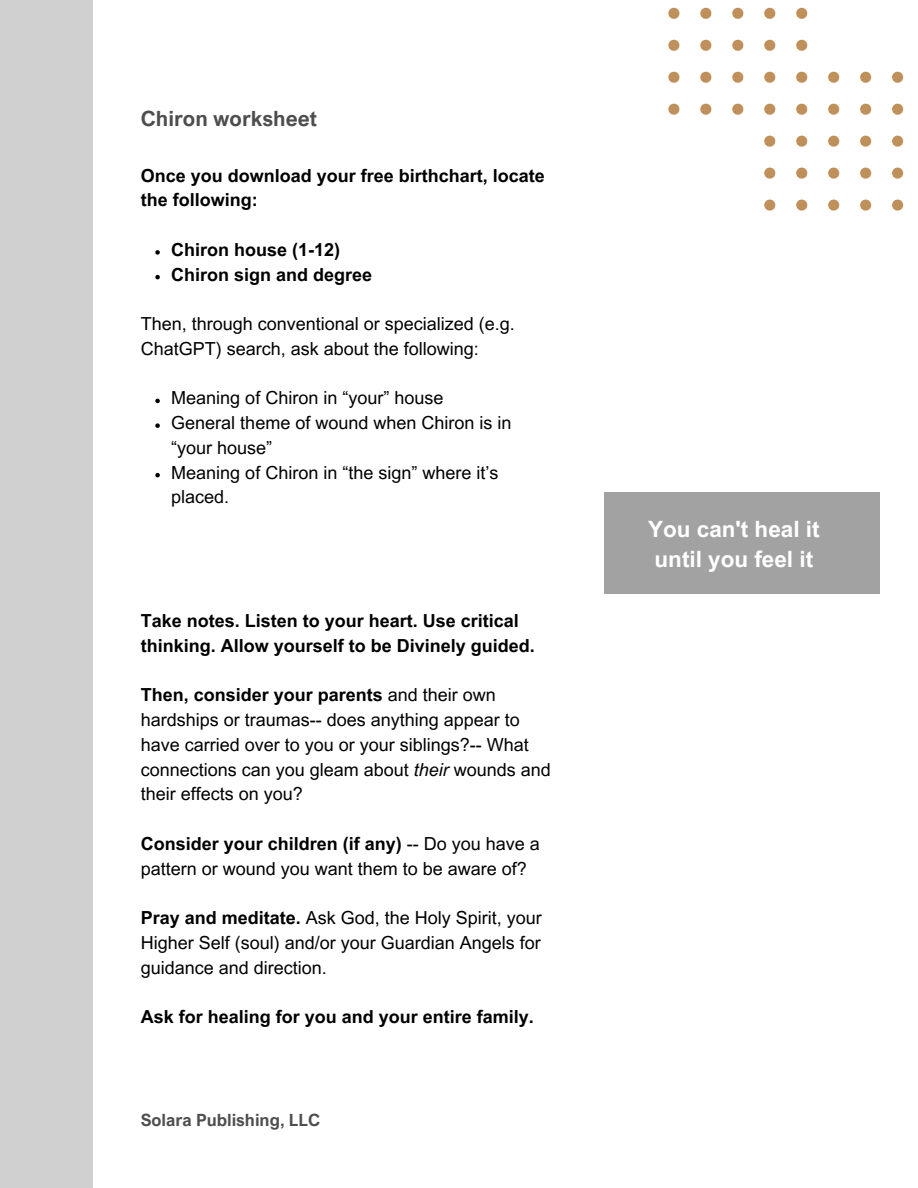
<style>
.page{position:relative;width:918px;height:1188px;background:#fff}
.page>*{position:absolute;margin:0;border:0;box-sizing:border-box;transform-origin:0 0}
.t1{font:700 22.5px/30.3px "Arial MT Pro";color:#fff}
.t2{font:700 21px "Arial Nova";color:#4e4e4e}
.t3{font:18px/24.8px "Arial MT Pro";color:#000}
.t4{font:700 18px/24.8px "Arial MT Pro";color:#000}
.t5{font:700 16.95px "Arial Nova";color:#4e4e4e}
.s1{font-weight:700}
.s2{font-style:italic}
</style>
<div class="page">
<svg style="left:668px;top:8px;width:11px;height:11px"></svg>
<svg style="left:700px;top:8px;width:11px;height:11px"></svg>
<svg style="left:732px;top:8px;width:11px;height:11px"></svg>
<svg style="left:764px;top:8px;width:11px;height:11px"></svg>
<svg style="left:796px;top:8px;width:11px;height:11px"></svg>
<svg style="left:668px;top:40px;width:11px;height:11px"></svg>
<svg style="left:700px;top:40px;width:11px;height:11px"></svg>
<svg style="left:732px;top:40px;width:11px;height:11px"></svg>
<svg style="left:764px;top:40px;width:11px;height:11px"></svg>
<svg style="left:796px;top:40px;width:11px;height:11px"></svg>
<svg style="left:668px;top:72px;width:11px;height:11px"></svg>
<svg style="left:700px;top:72px;width:11px;height:11px"></svg>
<svg style="left:732px;top:72px;width:11px;height:11px"></svg>
<svg style="left:764px;top:72px;width:11px;height:11px"></svg>
<svg style="left:796px;top:72px;width:11px;height:11px"></svg>
<svg style="left:828px;top:72px;width:11px;height:11px"></svg>
<svg style="left:860px;top:72px;width:11px;height:11px"></svg>
<svg style="left:892px;top:72px;width:11px;height:11px"></svg>
<svg style="left:668px;top:104px;width:11px;height:11px"></svg>
<svg style="left:700px;top:104px;width:11px;height:11px"></svg>
<svg style="left:732px;top:104px;width:11px;height:11px"></svg>
<svg style="left:764px;top:104px;width:11px;height:11px"></svg>
<svg style="left:796px;top:104px;width:11px;height:11px"></svg>
<svg style="left:828px;top:104px;width:11px;height:11px"></svg>
<svg style="left:860px;top:104px;width:11px;height:11px"></svg>
<svg style="left:892px;top:104px;width:11px;height:11px"></svg>
<svg style="left:764px;top:136px;width:11px;height:11px"></svg>
<svg style="left:796px;top:136px;width:11px;height:11px"></svg>
<svg style="left:828px;top:136px;width:11px;height:11px"></svg>
<svg style="left:860px;top:136px;width:11px;height:11px"></svg>
<svg style="left:892px;top:136px;width:11px;height:11px"></svg>
<svg style="left:764px;top:168px;width:11px;height:11px"></svg>
<svg style="left:796px;top:168px;width:11px;height:11px"></svg>
<svg style="left:828px;top:168px;width:11px;height:11px"></svg>
<svg style="left:860px;top:168px;width:11px;height:11px"></svg>
<svg style="left:892px;top:168px;width:11px;height:11px"></svg>
<svg style="left:764px;top:200px;width:11px;height:11px"></svg>
<svg style="left:796px;top:200px;width:11px;height:11px"></svg>
<svg style="left:828px;top:200px;width:11px;height:11px"></svg>
<svg style="left:860px;top:200px;width:11px;height:11px"></svg>
<svg style="left:892px;top:200px;width:11px;height:11px"></svg>
<div style="left:0;top:0;width:93px;height:1188px;background:#d0d0d0"></div>
<svg style="left:155px;top:250px;width:5px;height:5px"></svg>
<svg style="left:155px;top:275px;width:5px;height:4px"></svg>
<svg style="left:155px;top:399px;width:5px;height:4px"></svg>
<svg style="left:155px;top:423px;width:5px;height:5px"></svg>
<svg style="left:155px;top:473px;width:5px;height:4px"></svg>
<div style="left:604px;top:493px;width:276px;height:101px;background:#a2a2a2"></div>
<h2 class="t2" style="left:141px;top:105px;width:178px">Chiron worksheet</h2>
<h1 class="t4" style="left:141px;top:165px;width:406px">Once you download your free birthchart, locate the following:</h1>
<h2 class="t4" style="left:171px;top:239px;width:171px">Chiron house (1-12)</h2>
<p class="t4" style="left:171px;top:264px;width:203px">Chiron sign and degree</p>
<p class="t3" style="left:141px;top:314px;width:376px">Then, through conventional or specialized (e.g.<br>ChatGPT) search, ask about the following:</p>
<p class="t3" style="left:171px;top:388px;width:274px">Meaning of Chiron in “your” house</p>
<p class="t3" style="left:171px;top:413px;width:342px">General theme of wound when Chiron is in “your house”</p>
<p class="t3" style="left:171px;top:462px;width:329px">Meaning of Chiron in “the sign” where it’s placed.</p>
<p class="t4" style="left:141px;top:611px;width:396px">Take notes. Listen to your heart. Use critical thinking. Allow yourself to be Divinely guided.</p>
<h2 class="t3" style="left:141px;top:685px;width:412px"><span class="s1">Then, consider your parents</span> and their own hardships or traumas-- does anything appear to have carried over to you or your siblings?-- What connections can you gleam about <span class="s2">their</span> wounds and their effects on you?</h2>
<p class="t3" style="left:141px;top:833px;width:401px"><span class="s1">Consider your children (if any)</span> -- Do you have a pattern or wound you want them to be aware of?</p>
<p class="t3" style="left:141px;top:908px;width:403px;text-align:justify"><span class="s1">Pray and meditate.</span> Ask God, the Holy Spirit, your Higher Self (soul) and/or your Guardian Angels for guidance and direction.</p>
<p class="t4" style="left:141px;top:1007px;width:395px">Ask for healing for you and your entire family.</p>
<p class="t5" style="left:141px;top:1109px;width:181px">Solara Publishing, LLC</p>
<h1 class="t1" style="left:648px;top:516px;width:173px">You can't heal it until you feel it</h1>
</div>
